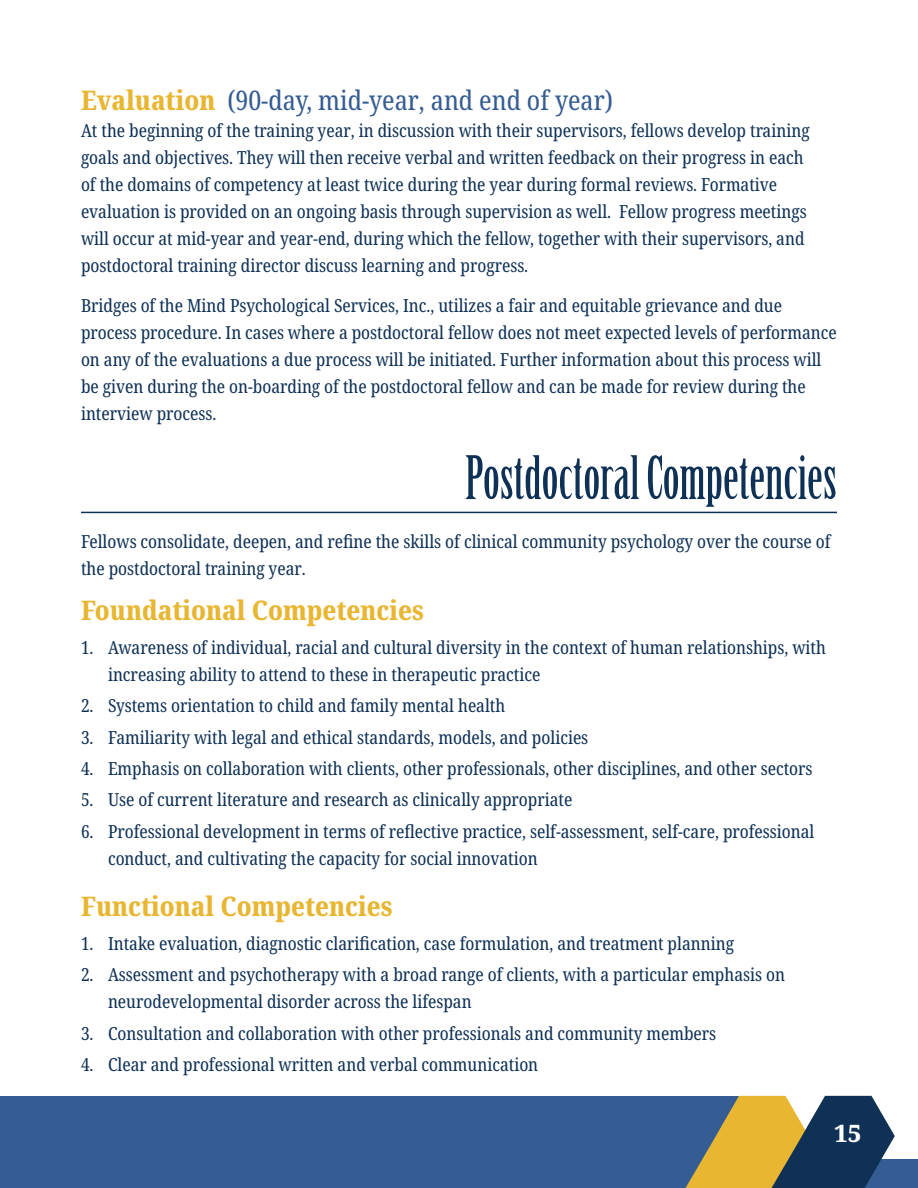
<style>
.page{position:relative;width:918px;height:1188px;background:#fff}
.page>*{position:absolute;margin:0;border:0;box-sizing:border-box;transform-origin:0 0}
.t1{font:58.5px "Birch Std";color:#0f3156}
.Subhead_2_Yellow{font:800 condensed 27px "Noto Serif";color:#e9b632}
.Subhead_2_Yellow-2{font:condensed 27px "Noto Serif";color:#355d93}
.t2{font:800 24px "Noto Serif";color:#fff}
.Body_Text{font:condensed 18px/27px "Noto Serif";color:#0f3156}
.s1{font-weight:800;color:#e9b632}
</style>
<div class="page">
<div style="left:796px;top:1159px;width:122px;height:29px;background:#355d93"></div>
<div style="left:0;top:1097px;width:759px;height:91px;background:#355d93"></div>
<svg style="left:686px;top:1096px;width:209px;height:92px"></svg>
<hr style="left:81px;top:512px;width:756px;height:1px;background:#0f3156">
<p class="Subhead_2_Yellow-2" style="left:81px;top:82px;width:533px"><span class="s1">Evaluation</span> (90-day, mid-year, and end of year)</p>
<p class="Body_Text" style="left:81px;top:117px;width:730px">At the beginning of the training year, in discussion with their supervisors, fellows develop training goals and objectives. They will then receive verbal and written feedback on their progress in each of the domains of competency at least twice during the year during formal reviews. Formative evaluation is provided on an ongoing basis through supervision as well. Fellow progress meetings will occur at mid-year and year-end, during which the fellow, together with their supervisors, and postdoctoral training director discuss learning and progress.</p>
<p class="Body_Text" style="left:81px;top:293px;width:757px">Bridges of the Mind Psychological Services, Inc., utilizes a fair and equitable grievance and due process procedure. In cases where a postdoctoral fellow does not meet expected levels of performance on any of the evaluations a due process will be initiated. Further information about this process will be given during the on-boarding of the postdoctoral fellow and can be made for review during the interview process.</p>
<h1 class="t1" style="left:465px;top:445px;width:374px">Postdoctoral Competencies</h1>
<p class="Body_Text" style="left:81px;top:529px;width:751px">Fellows consolidate, deepen, and refine the skills of clinical community psychology over the course of the postdoctoral training year.</p>
<p class="Subhead_2_Yellow" style="left:81px;top:591px;width:344px">Foundational Competencies</p>
<p class="Body_Text" style="left:108px;top:635px;width:719px;text-indent:-27px">1. Awareness of individual, racial and cultural diversity in the context of human relationships, with increasing ability to attend to these in therapeutic practice</p>
<p class="Body_Text" style="left:81px;top:693px;width:426px">2. Systems orientation to child and family mental health</p>
<p class="Body_Text" style="left:81px;top:724px;width:509px">3. Familiarity with legal and ethical standards, models, and policies</p>
<p class="Body_Text" style="left:81px;top:756px;width:733px">4. Emphasis on collaboration with clients, other professionals, other disciplines, and other sectors</p>
<p class="Body_Text" style="left:81px;top:787px;width:493px">5. Use of current literature and research as clinically appropriate</p>
<p class="Body_Text" style="left:108px;top:818px;width:708px;text-indent:-27px">6. Professional development in terms of reflective practice, self-assessment, self-care, professional conduct, and cultivating the capacity for social innovation</p>
<p class="Subhead_2_Yellow" style="left:81px;top:888px;width:313px">Functional Competencies</p>
<p class="Body_Text" style="left:81px;top:931px;width:655px">1. Intake evaluation, diagnostic clarification, case formulation, and treatment planning</p>
<p class="Body_Text" style="left:108px;top:962px;width:679px;text-indent:-27px">2. Assessment and psychotherapy with a broad range of clients, with a particular emphasis on neurodevelopmental disorder across the lifespan</p>
<p class="Body_Text" style="left:81px;top:1020px;width:637px">3. Consultation and collaboration with other professionals and community members</p>
<p class="Body_Text" style="left:81px;top:1052px;width:459px">4. Clear and professional written and verbal communication</p>
<p class="t2" style="left:834px;top:1117px;width:29px">15</p>
</div>
